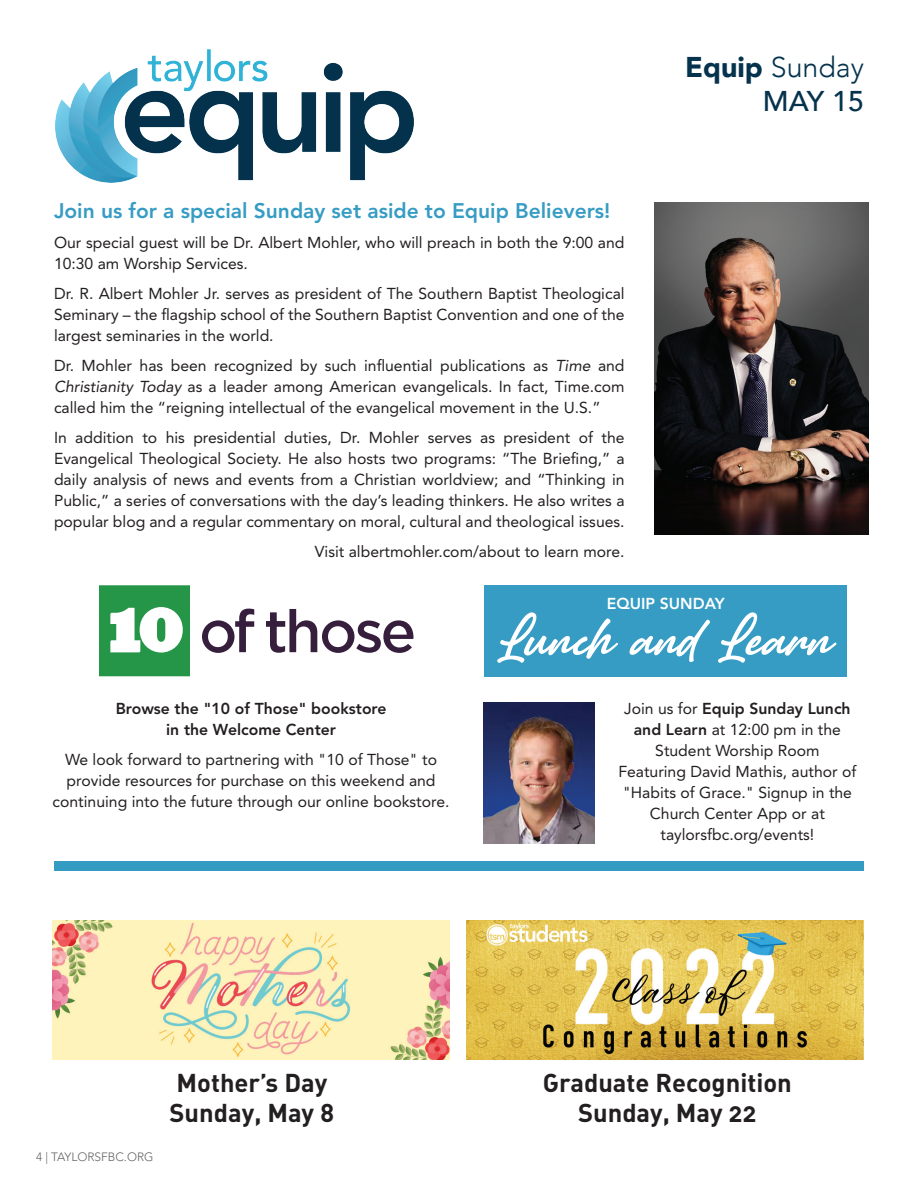
<style>
.page{position:relative;width:918px;height:1188px;background:#fff}
.page>*{position:absolute;margin:0;border:0;box-sizing:border-box;transform-origin:0 0}
.t1{font:50.25px "Amertha PERSONALUSEONLY";color:#fff}
.t2{font:300 28.5px/33.6px "Avenir";color:#05324c;text-align:right}
.t3{font:25.5px/30px "DIN Bold Alternate";color:#231f20}
.t4{font:800 21px "Avenir LT Std";color:#369cc3}
.t5{font:15.75px/21px "Avenir LT Std";color:#231f20;text-align:justify}
.t6{font:800 15.75px/21px "Avenir LT Std";color:#231f20;text-align:center}
.t7{font:800 15.75px "Avenir LT Std";color:#fff}
.t8{font:300 12px "Avenir LT Std";color:#231f20}
.s1{font-style:italic}
.s2{font-weight:900}
.s3{font-weight:500}
.s4{font-weight:800}
</style>
<div class="page">
<div style="left:484px;top:585px;width:363px;height:91px;background:#369cc3"></div>
<img style="left:52px;top:920px;width:398px;height:139px">
<img style="left:466px;top:920px;width:398px;height:139px">
<img style="left:654px;top:202px;width:214px;height:332px">
<svg style="left:99px;top:585px;width:91px;height:91px"></svg>
<svg style="left:202px;top:609px;width:52px;height:44px"></svg>
<svg style="left:266px;top:609px;width:147px;height:44px"></svg>
<div style="left:54px;top:861px;width:810px;height:10px;background:#349bc2"></div>
<img style="left:55px;top:50px;width:358px;height:132px">
<img style="left:484px;top:702px;width:110px;height:141px">
<h3 class="t4" style="left:54px;top:199px;width:558px">Join us for a special Sunday set aside to Equip Believers!</h3>
<p class="t5" style="left:54px;top:233px;width:572px">Our special guest will be Dr. Albert Mohler, who will preach in both the 9:00 and<br>10:30 am Worship Services.</p>
<p class="t5" style="left:54px;top:284px;width:572px">Dr. R. Albert Mohler Jr. serves as president of The Southern Baptist Theological Seminary – the flagship school of the Southern Baptist Convention and one of the largest seminaries in the world.</p>
<p class="t5" style="left:54px;top:356px;width:572px">Dr. Mohler has been recognized by such influential publications as <span class="s1">Time</span> and <span class="s1">Christianity Today</span> as a leader among American evangelicals. In fact, Time.com called him the “reigning intellectual of the evangelical movement in the U.S.”</p>
<p class="t5" style="left:54px;top:428px;width:572px">In addition to his presidential duties, Dr. Mohler serves as president of the Evangelical Theological Society. He also hosts two programs: “The Briefing,” a daily analysis of news and events from a Christian worldview; and “Thinking in Public,” a series of conversations with the day’s leading thinkers. He also writes a popular blog and a regular commentary on moral, cultural and theological issues.</p>
<p class="t5" style="left:315px;top:542px;width:311px">Visit albertmohler.com/about to learn more.</p>
<h2 class="t2" style="left:685px;top:51px;width:180px"><span class="s2">Equip</span> Sunday<br><span class="s3">MAY 15</span></h2>
<p class="t7" style="left:607px;top:594px;width:120px">EQUIP SUNDAY</p>
<p class="t6" style="left:116px;top:698px;width:272px">Browse the "10 of Those" bookstore in the Welcome Center</p>
<p class="t5" style="left:53px;top:749px;width:398px;text-align:center">We look forward to partnering with "10 of Those" to provide resources for purchase on this weekend and continuing into the future through our online bookstore.</p>
<h1 class="t1" style="left:496px;top:596px;width:339px">Lunch and Learn</h1>
<p class="t5" style="left:618px;top:698px;width:240px;text-align:center">Join us for <span class="s4">Equip Sunday Lunch and Learn</span> at 12:00 pm in the<br>Student Worship Room<br>Featuring David Mathis, author of "Habits of Grace." Signup in the<br>Church Center App or at taylorsfbc.org/events!</p>
<p class="t8" style="left:36px;top:1150px;width:119px">4 | TAYLORSFBC.ORG</p>
<h3 class="t3" style="left:170px;top:1067px;width:166px">Mother’s Day<br>Sunday, May 8</h3>
<h3 class="t3" style="left:543px;top:1067px;width:251px;text-align:center">Graduate Recognition<br>Sunday, May 22</h3>
</div>
